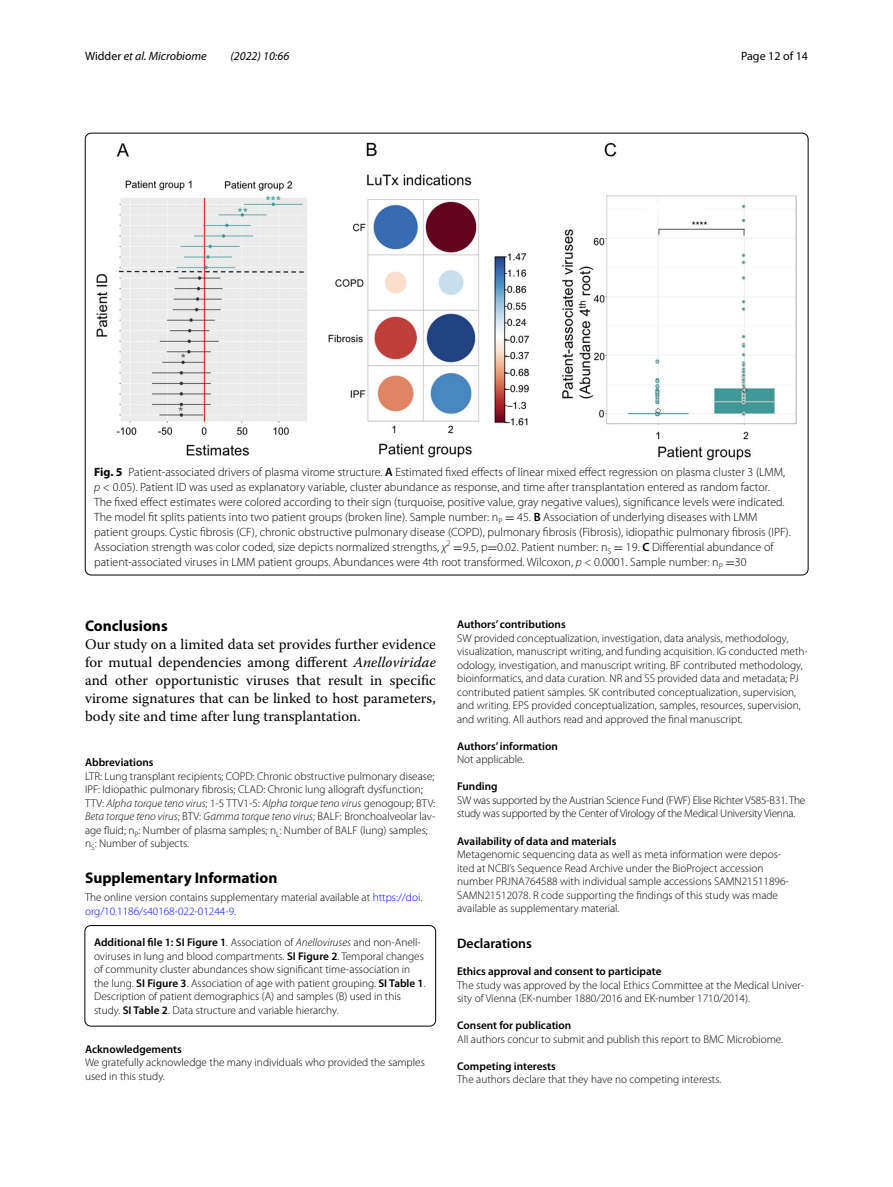
<style>
.page{position:relative;width:893px;height:1187px;background:#fff}
.page>*{position:absolute;margin:0;border:0;box-sizing:border-box;transform-origin:0 0}
.t1{font:700 15.45px "Myriad Pro";color:#000}
.t2{font:14.7px/18px "Warnock Pro";color:#000;text-align:justify}
.t3{font:600 13.8px "Myriad Pro";color:#000}
.t4{font:300 12px/15px "Myriad Pro";color:#000}
.t5{font:italic 12px "Myriad Pro";color:#000}
.t6{font:12px "Myriad Pro";color:#000}
.t7{font:300 11.25px/13.5px "Myriad Pro";color:#000}
.t8{font:600 11.25px "Myriad Pro";color:#000}
.t9{font:300 11.25px/13.5px "Myriad Pro";letter-spacing:-.02em;color:#000}
.s1{font-style:normal}
.s2{font-weight:700}
.s3{font-weight:600}
.s4{font-style:italic}
.s5{font-family:"MTSY";font-weight:400}
.s6{color:#00f}
</style>
<div class="page">
<div style="left:85px;top:925px;width:351px;height:101px;border:1px solid #000;border-radius:6px"></div>
<img style="left:96px;top:142px;width:701px;height:318px">
<p class="t5" style="left:85px;top:48px;width:123px"><span class="s1">Widder</span> et al. Microbiome</p>
<p class="t5" style="left:230px;top:48px;width:60px">(2022) 10:66</p>
<p class="t6" style="left:741px;top:48px;width:68px">Page 12 of 14</p>
<p class="t4" style="left:94px;top:464px;width:698px"><span class="s2">Fig. 5</span> Patient-associated drivers of plasma virome structure. <span class="s3">A</span> Estimated fixed effects of linear mixed effect regression on plasma cluster 3 (LMM, <span class="s4">p</span> &lt; 0.05). Patient ID was used as explanatory variable, cluster abundance as response, and time after transplantation entered as random factor.<br>The fixed effect estimates were colored according to their sign (turquoise, positive value, gray negative values), significance levels were indicated.<br>The model fit splits patients into two patient groups (broken line). Sample number: n<sub>P</sub> <span class="s5">=</span> 45. <span class="s3">B</span> Association of underlying diseases with LMM patient groups. Cystic fibrosis (CF), chronic obstructive pulmonary disease (COPD), pulmonary fibrosis (Fibrosis), idiopathic pulmonary fibrosis (IPF).<br>Association strength was color coded, size depicts normalized strengths, <span class="s4">χ</span><sup>2</sup> <span class="s5">=</span>9.5, p<span class="s5">=</span>0.02. Patient number: n<sub>S</sub> <span class="s5">=</span> 19. <span class="s3">C</span> Differential abundance of patient-associated viruses in LMM patient groups. Abundances were 4th root transformed. Wilcoxon, <span class="s4">p</span> &lt; 0.0001. Sample number: n<sub>P</sub> <span class="s5">=</span>30</p>
<h1 class="t1" style="left:85px;top:616px;width:84px">Conclusions</h1>
<p class="t2" style="left:85px;top:635px;width:352px">Our study on a limited data set provides further evidence for mutual dependencies among different <span class="s4">Anelloviridae </span>and other opportunistic viruses that result in specific virome signatures that can be linked to host parameters, body site and time after lung transplantation.</p>
<p class="t8" style="left:85px;top:755px;width:70px">Abbreviations</p>
<p class="t7" style="left:85px;top:769px;width:352px">LTR: Lung transplant recipients; COPD: Chronic obstructive pulmonary disease; IPF: Idiopathic pulmonary fibrosis; CLAD: Chronic lung allograft dysfunction; TTV: <span class="s4">Alpha torque teno virus</span>; 1-5 TTV1-5: <span class="s4">Alpha torque teno virus</span> genogoup; BTV:<br><span class="s4">Beta torque teno virus</span>; BTV: <span class="s4">Gamma torque teno virus</span>; BALF: Bronchoalveolar lav‑ age fluid; n<sub>P</sub>: Number of plasma samples; n<sub>L</sub>: Number of BALF (lung) samples; n<sub>S</sub>: Number of subjects.</p>
<h1 class="t1" style="left:85px;top:868px;width:194px">Supplementary Information</h1>
<p class="t7" style="left:85px;top:891px;width:339px">The online version contains supplementary material available at <span class="s6">https://doi. org/10.1186/s40168- 022- 01244-9</span>.</p>
<p class="t7" style="left:94px;top:936px;width:333px"><span class="s3">Additional file 1: SI Figure 1</span>. Association of <span class="s4">Anelloviruses</span> and non-Anell‑ oviruses in lung and blood compartments. <span class="s3">SI Figure 2</span>. Temporal changes of community cluster abundances show significant time-association in the lung. <span class="s3">SI Figure 3</span>. Association of age with patient grouping. <span class="s3">SI Table 1</span>.<br>Description of patient demographics (A) and samples (B) used in this study. <span class="s3">SI Table 2</span>. Data structure and variable hierarchy.</p>
<p class="t8" style="left:85px;top:1041px;width:98px">Acknowledgements</p>
<p class="t7" style="left:85px;top:1056px;width:341px">We gratefully acknowledge the many individuals who provided the samples used in this study.</p>
<p class="t8" style="left:457px;top:617px;width:110px">Authors’ contributions</p>
<p class="t7" style="left:457px;top:631px;width:352px">SW provided conceptualization, investigation, data analysis, methodology, visualization, manuscript writing, and funding acquisition. IG conducted meth‑ odology, investigation, and manuscript writing. BF contributed methodology, bioinformatics, and data curation. NR and SS provided data and metadata; PJ contributed patient samples. SK contributed conceptualization, supervision, and writing. EPS provided conceptualization, samples, resources, supervision, and writing. All authors read and approved the final manuscript.</p>
<p class="t8" style="left:457px;top:739px;width:102px">Authors’ information</p>
<p class="t7" style="left:457px;top:753px;width:69px">Not applicable.</p>
<p class="t8" style="left:457px;top:779px;width:42px">Funding</p>
<p class="t9" style="left:457px;top:793px;width:350px">SW was supported by the Austrian Science Fund (FWF) Elise Richter V585-B31. The study was supported by the Center of Virology of the Medical University Vienna.</p>
<p class="t8" style="left:457px;top:833px;width:161px">Availability of data and materials</p>
<p class="t7" style="left:457px;top:847px;width:333px">Metagenomic sequencing data as well as meta information were depos‑ ited at NCBI’s Sequence Read Archive under the BioProject accession number PRJNA764588 with individual sample accessions SAMN21511896- SAMN21512078. R code supporting the findings of this study was made available as supplementary material.</p>
<p class="t3" style="left:457px;top:934px;width:76px">Declarations</p>
<p class="t8" style="left:457px;top:964px;width:206px">Ethics approval and consent to participate</p>
<p class="t7" style="left:457px;top:978px;width:349px">The study was approved by the local Ethics Committee at the Medical Univer‑ sity of Vienna (EK-number 1880/2016 and EK-number 1710/2014).</p>
<p class="t8" style="left:457px;top:1018px;width:116px">Consent for publication</p>
<p class="t7" style="left:457px;top:1032px;width:328px">All authors concur to submit and publish this report to BMC Microbiome.</p>
<p class="t8" style="left:457px;top:1058px;width:100px">Competing interests</p>
<p class="t7" style="left:457px;top:1072px;width:266px">The authors declare that they have no competing interests.</p>
</div>
